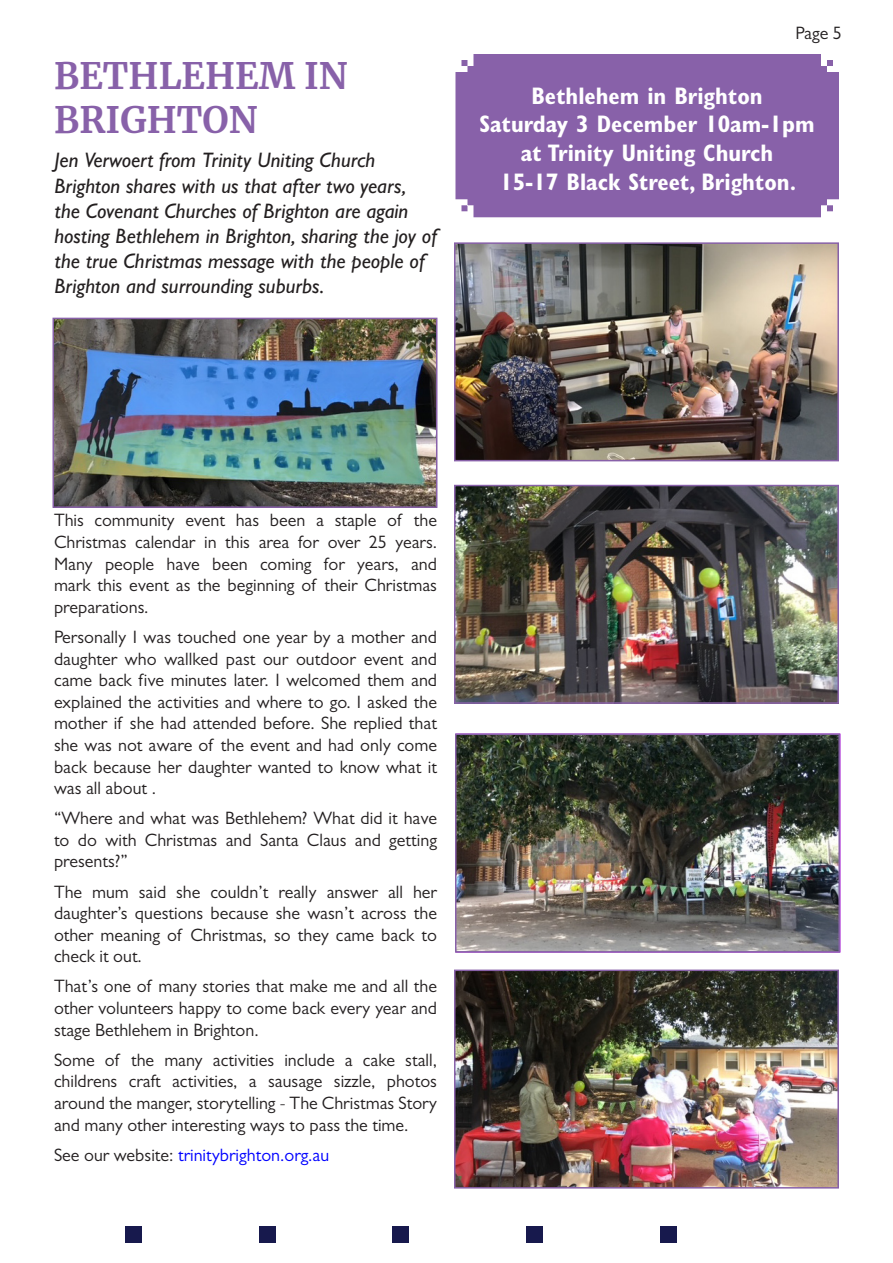
<style>
.page{position:relative;width:893px;height:1263px;background:#fff}
.page>*{position:absolute;margin:0;border:0;box-sizing:border-box;transform-origin:0 0}
.t1{font:700 36px/43.2px "Merriweather";color:#8861a9}
.Introduction{font:700 24px/28.8px "Gill Sans";color:#fff;text-align:center}
.Introduction-2{font:italic 500 21px/25.2px "Gill Sans";color:#231f20}
.Body_text_Newsbeat{font:18px/21.6px "Gill Sans";color:#231f20;text-align:justify}
.Body_text_Newsbeat-2{font:18px "Gill Sans";color:#00f}
.s1{color:#231f20}
</style>
<div class="page">
<div style="left:455px;top:54px;width:384px;height:163px;background:#8861a9"></div>
<div style="left:125px;top:1227px;width:17px;height:16px;background:#17194d"></div>
<div style="left:259px;top:1227px;width:16px;height:16px;background:#17194d"></div>
<div style="left:393px;top:1227px;width:16px;height:16px;background:#17194d"></div>
<div style="left:526px;top:1227px;width:17px;height:16px;background:#17194d"></div>
<div style="left:660px;top:1227px;width:16px;height:16px;background:#17194d"></div>
<img style="left:55px;top:321px;width:379px;height:184px">
<div style="left:52px;top:318px;width:385px;height:190px;border:2px solid #8861a9"></div>
<img style="left:457px;top:245px;width:379px;height:213px">
<div style="left:454px;top:242px;width:385px;height:219px;border:2px solid #8861a9"></div>
<img style="left:457px;top:488px;width:379px;height:213px">
<div style="left:454px;top:485px;width:385px;height:219px;border:2px solid #8861a9"></div>
<img style="left:458px;top:736px;width:379px;height:213px">
<div style="left:455px;top:733px;width:385px;height:219px;border:2px solid #8861a9"></div>
<img style="left:457px;top:972px;width:379px;height:213px">
<div style="left:454px;top:969px;width:385px;height:219px;border:2px solid #8861a9"></div>
<p class="t1" style="left:54px;top:54px;width:295px">BETHLEHEM IN<br>BRIGHTON</p>
<p class="Introduction-2" style="left:54px;top:147px;width:384px">Jen Verwoert from Trinity Uniting Church Brighton shares with us that after two years, the Covenant Churches of Brighton are again hosting Bethlehem in Brighton, sharing the joy of the true Christmas message with the people of Brighton and surrounding suburbs.</p>
<p class="Body_text_Newsbeat" style="left:795px;top:22px;width:48px">Page 5</p>
<p class="Introduction" style="left:531px;top:81px;width:233px">Bethlehem in Brighton</p>
<p class="Introduction" style="left:479px;top:110px;width:336px">Saturday 3 December 10am-1pm at Trinity Uniting Church<br>15-17 Black Street, Brighton.</p>
<p class="Body_text_Newsbeat" style="left:54px;top:509px;width:385px">This community event has been a staple of the Christmas calendar in this area for over 25 years.<br>Many people have been coming for years, and mark this event as the beginning of their Christmas preparations.</p>
<p class="Body_text_Newsbeat" style="left:54px;top:626px;width:385px">Personally I was touched one year by a mother and daughter who wallked past our outdoor event and came back five minutes later. I welcomed them and explained the activities and where to go. I asked the mother if she had attended before. She replied that she was not aware of the event and had only come back because her daughter wanted to know what it was all about .</p>
<p class="Body_text_Newsbeat" style="left:54px;top:807px;width:385px">“Where and what was Bethlehem? What did it have to do with Christmas and Santa Claus and getting presents?”</p>
<p class="Body_text_Newsbeat" style="left:54px;top:880px;width:385px">The mum said she couldn’t really answer all her daughter’s questions because she wasn’t across the other meaning of Christmas, so they came back to check it out.</p>
<p class="Body_text_Newsbeat" style="left:54px;top:975px;width:385px">That’s one of many stories that make me and all the other volunteers happy to come back every year and stage Bethlehem in Brighton.</p>
<p class="Body_text_Newsbeat" style="left:54px;top:1049px;width:385px">Some of the many activities include a cake stall, childrens craft activities, a sausage sizzle, photos around the manger, storytelling - The Christmas Story and many other interesting ways to pass the time.</p>
<p class="Body_text_Newsbeat-2" style="left:54px;top:1144px;width:277px"><span class="s1">See our website:</span> trinitybrighton.org.au</p>
</div>
